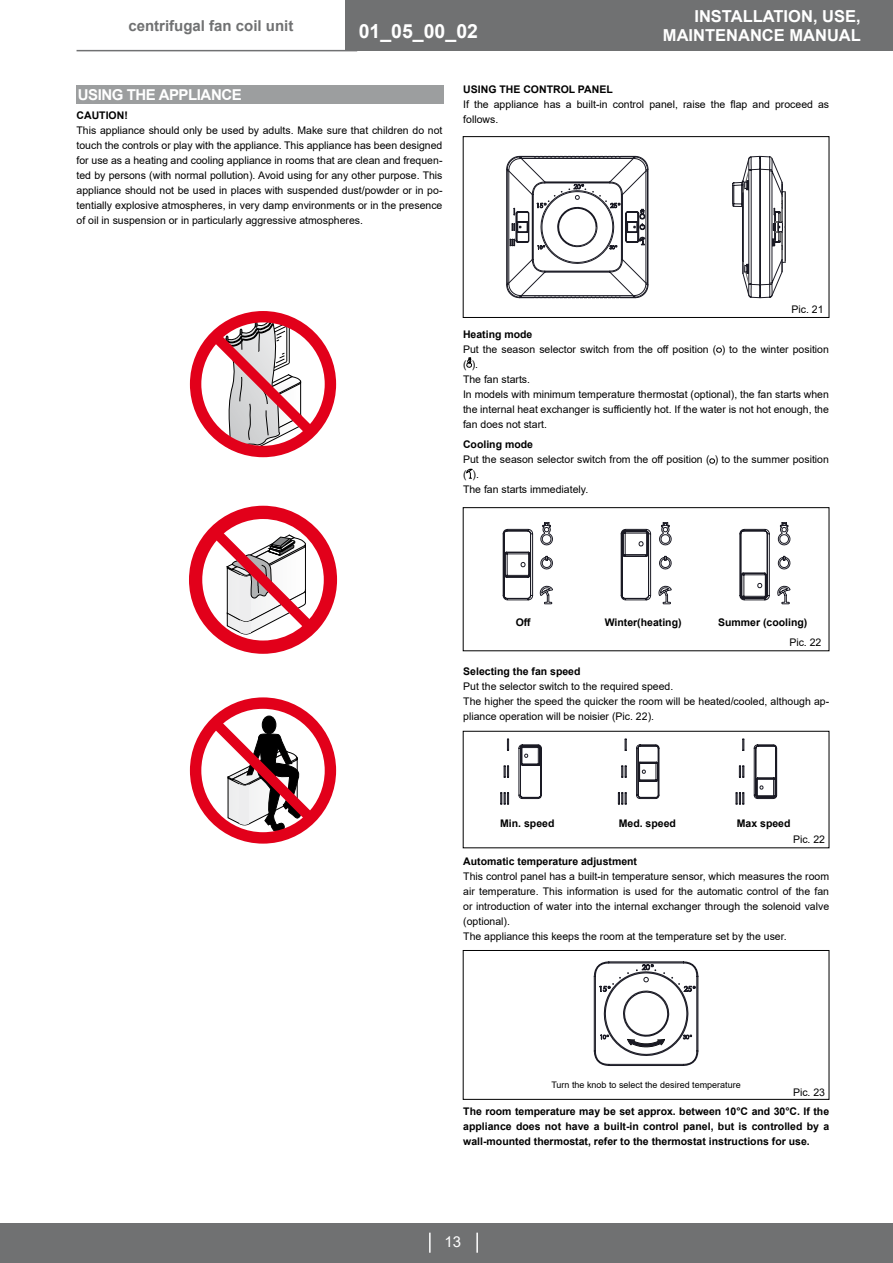
<style>
.page{position:relative;width:893px;height:1263px;background:#fff}
.page>*{position:absolute;margin:0;border:0;box-sizing:border-box;transform-origin:0 0}
.t1{font:700 19.5px "Arial";color:#fff}
.t2{font:700 16.5px/19.8px "Arial";color:#fff;text-align:right}
.t3{font:700 15px "Arial";color:#707172}
.t4{font:700 15px "Arial";letter-spacing:-.03em;color:#fff}
.t5{font:15px "Arial";color:#fff}
.t6{font:10.5px/15px "Arial";color:#000}
.t7{font:700 10.5px/15px "Arial";color:#000;text-align:justify}
.t8{font:9px "Arial";color:#000}
</style>
<div class="page">
<div style="left:345px;top:0;width:548px;height:51px;background:#707172"></div>
<div style="left:0;top:1223px;width:893px;height:40px;background:#707172"></div>
<hr style="left:77px;top:50px;width:280px;height:1px;background:#707172">
<hr style="left:429px;top:1232px;width:2px;height:21px;background:#fff">
<hr style="left:476px;top:1232px;width:2px;height:21px;background:#fff">
<div style="left:77px;top:85px;width:367px;height:19px;background:#9c9e9f"></div>
<svg style="left:709px;top:458px;width:7px;height:6px"></svg>
<svg style="left:466px;top:469px;width:6px;height:10px"></svg>
<svg style="left:716px;top:347px;width:6px;height:6px"></svg>
<svg style="left:466px;top:357px;width:6px;height:11px"></svg>
<div style="left:463px;top:136px;width:366px;height:182px;border:1px solid #000"></div>
<div style="left:463px;top:507px;width:366px;height:144px;border:1px solid #000"></div>
<div style="left:463px;top:731px;width:366px;height:117px;border:1px solid #000"></div>
<div style="left:463px;top:950px;width:366px;height:149px;border:1px solid #000"></div>
<svg style="left:506px;top:155px;width:280px;height:144px"></svg>
<svg style="left:500px;top:792px;width:9px;height:13px"></svg>
<svg style="left:504px;top:766px;width:5px;height:12px"></svg>
<svg style="left:507px;top:739px;width:2px;height:12px"></svg>
<svg style="left:518px;top:744px;width:24px;height:55px"></svg>
<svg style="left:618px;top:792px;width:9px;height:13px"></svg>
<svg style="left:621px;top:766px;width:6px;height:12px"></svg>
<svg style="left:625px;top:739px;width:2px;height:12px"></svg>
<svg style="left:636px;top:744px;width:24px;height:55px"></svg>
<svg style="left:736px;top:792px;width:8px;height:13px"></svg>
<svg style="left:739px;top:766px;width:5px;height:12px"></svg>
<svg style="left:742px;top:739px;width:2px;height:12px"></svg>
<svg style="left:753px;top:744px;width:24px;height:55px"></svg>
<svg style="left:502px;top:522px;width:51px;height:83px"></svg>
<svg style="left:620px;top:528px;width:32px;height:73px"></svg>
<svg style="left:658px;top:522px;width:14px;height:83px"></svg>
<svg style="left:739px;top:528px;width:31px;height:73px"></svg>
<svg style="left:777px;top:522px;width:14px;height:83px"></svg>
<svg style="left:593px;top:961px;width:106px;height:105px"></svg>
<svg style="left:190px;top:697px;width:146px;height:147px"></svg>
<svg style="left:189px;top:505px;width:149px;height:149px"></svg>
<svg style="left:190px;top:311px;width:146px;height:146px"></svg>
<h3 class="t3" style="left:128px;top:15px;width:167px">centrifugal fan coil unit</h3>
<h1 class="t1" style="left:359px;top:17px;width:121px">01_05_00_02</h1>
<h2 class="t2" style="left:663px;top:6px;width:199px">INSTALLATION, USE,<br>MAINTENANCE MANUAL</h2>
<p class="t4" style="left:78px;top:84px;width:165px">USING THE APPLIANCE</p>
<p class="t7" style="left:77px;top:108px;width:53px">CAUTION!</p>
<p class="t6" style="left:77px;top:123px;width:367px;text-align:justify">This appliance should only be used by adults. Make sure that children do not touch the controls or play with the appliance. This appliance has been designed for use as a heating and cooling appliance in rooms that are clean and frequen&shy;ted by persons (with normal pollution). Avoid using for any other purpose. This appliance should not be used in places with suspended dust/powder or in po&shy;tentially explosive atmospheres, in very damp environments or in the presence of oil in suspension or in particularly aggressive atmospheres.</p>
<p class="t7" style="left:463px;top:82px;width:151px">USING THE CONTROL PANEL</p>
<p class="t6" style="left:463px;top:96px;width:367px">If the appliance has a built-in control panel, raise the flap and proceed as follows.</p>
<p class="t6" style="left:791px;top:301px;width:34px">Pic. 21</p>
<p class="t7" style="left:463px;top:326px;width:71px">Heating mode</p>
<p class="t6" style="left:463px;top:341px;width:367px">Put the season selector switch from the off position ( ) to the winter position ( ).</p>
<p class="t6" style="left:463px;top:371px;width:69px">The fan starts.</p>
<p class="t6" style="left:463px;top:386px;width:367px;text-align:justify">In models with minimum temperature thermostat (optional), the fan starts when the internal heat exchanger is sufficiently hot. If the water is not hot enough, the fan does not start.</p>
<p class="t7" style="left:463px;top:437px;width:72px">Cooling mode</p>
<p class="t6" style="left:463px;top:452px;width:367px">Put the season selector switch from the off position ( ) to the summer position ( ).</p>
<p class="t6" style="left:463px;top:482px;width:127px">The fan starts immediately.</p>
<p class="t7" style="left:516px;top:615px;width:17px">Off</p>
<p class="t7" style="left:605px;top:615px;width:78px">Winter(heating)</p>
<p class="t7" style="left:718px;top:615px;width:91px">Summer (cooling)</p>
<p class="t6" style="left:789px;top:635px;width:34px">Pic. 22</p>
<p class="t7" style="left:463px;top:664px;width:119px">Selecting the fan speed</p>
<p class="t6" style="left:463px;top:679px;width:212px">Put the selector switch to the required speed.</p>
<p class="t6" style="left:463px;top:694px;width:367px">The higher the speed the quicker the room will be heated/cooled, although ap&shy;pliance operation will be noisier (Pic. 22).</p>
<p class="t7" style="left:500px;top:815px;width:56px">Min. speed</p>
<p class="t7" style="left:619px;top:815px;width:59px">Med. speed</p>
<p class="t7" style="left:737px;top:815px;width:55px">Max speed</p>
<p class="t6" style="left:793px;top:832px;width:34px">Pic. 22</p>
<p class="t7" style="left:463px;top:853px;width:175px">Automatic temperature adjustment</p>
<p class="t6" style="left:463px;top:868px;width:367px;text-align:justify">This control panel has a built-in temperature sensor, which measures the room air temperature. This information is used for the automatic control of the fan or introduction of water into the internal exchanger through the solenoid valve (optional).</p>
<p class="t6" style="left:463px;top:928px;width:325px">The appliance this keeps the room at the temperature set by the user.</p>
<p class="t8" style="left:551px;top:1078px;width:191px">Turn the knob to select the desired temperature</p>
<p class="t6" style="left:793px;top:1084px;width:34px">Pic. 23</p>
<p class="t7" style="left:463px;top:1104px;width:367px">The room temperature may be set approx. between 10°C and 30°C. If the appliance does not have a built-in control panel, but is controlled by a wall-mounted thermostat, refer to the thermostat instructions for use.</p>
<h3 class="t5" style="left:444px;top:1232px;width:18px">13</h3>
</div>
